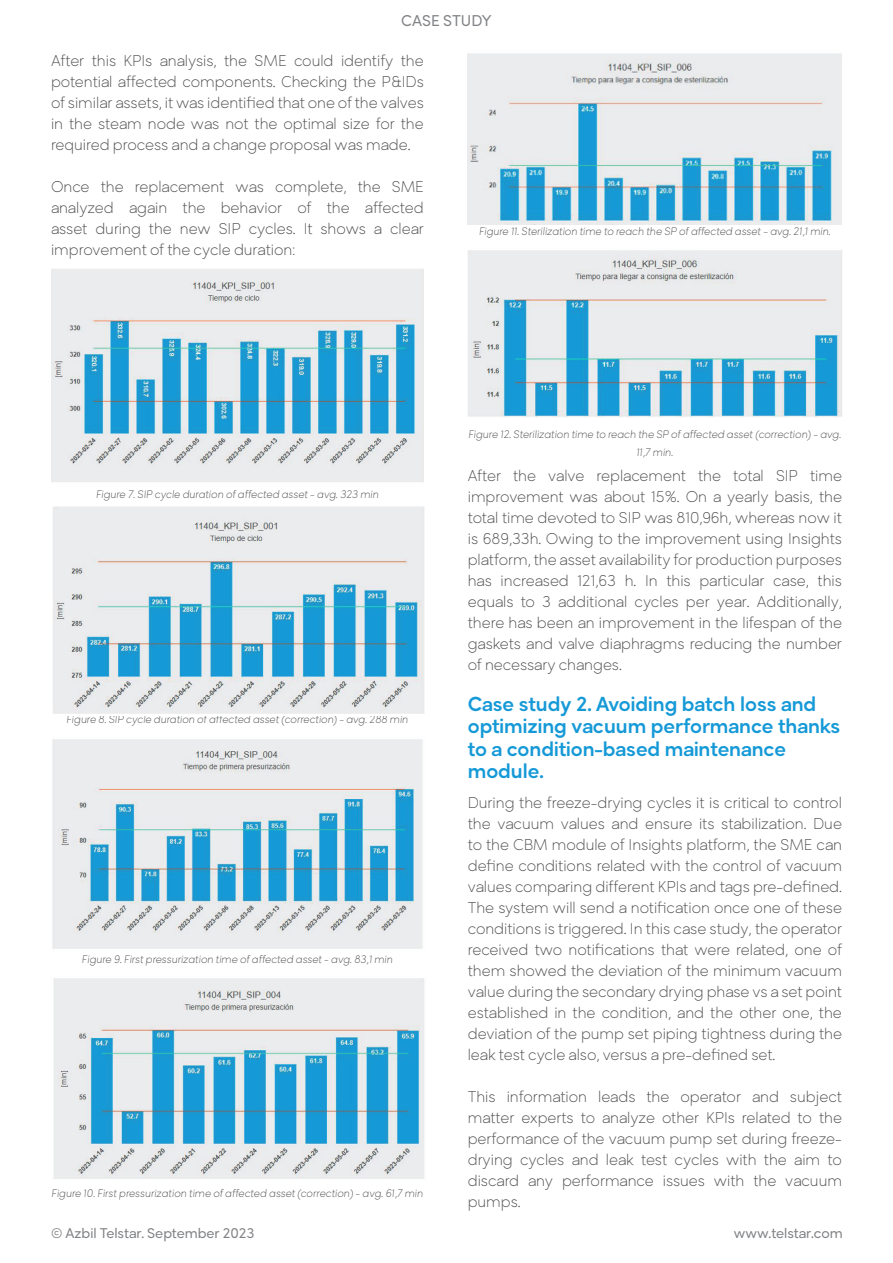
<style>
.page{position:relative;width:893px;height:1263px;background:#fff}
.page>*{position:absolute;margin:0;border:0;box-sizing:border-box;transform-origin:0 0}
.t1{font:700 19.5px/22.5px "Rozanova HUM";color:#1599d7}
.t2{font:100 15px/21px "Rozanova HUM";color:#4b4c4d;text-align:justify}
.t3{font:15px "Rozanova HUM";color:#808285}
.t4{font:13.5px "Rozanova HUM";color:#808285}
.t5{font:italic 100 10.5px/18px "Rozanova HUM";color:#4b4c4d;text-align:center}
</style>
<div class="page">
<img style="left:51px;top:269px;width:373px;height:213px">
<img style="left:53px;top:506px;width:371px;height:208px">
<img style="left:52px;top:739px;width:371px;height:210px">
<img style="left:54px;top:978px;width:370px;height:201px">
<img style="left:468px;top:53px;width:374px;height:171px">
<img style="left:468px;top:250px;width:374px;height:167px">
<p class="t3" style="left:401px;top:11px;width:92px">CASE STUDY</p>
<p class="t2" style="left:51px;top:52px;width:374px">After this KPIs analysis, the SME could identify the potential affected components. Checking the P&amp;IDs of similar assets, it was identified that one of the valves in the steam node was not the optimal size for the required process and a change proposal was made.</p>
<p class="t2" style="left:51px;top:178px;width:374px">Once the replacement was complete, the SME analyzed again the behavior of the affected asset during the new SIP cycles. It shows a clear improvement of the cycle duration:</p>
<p class="t5" style="left:479px;top:223px;width:353px">Figure 11. Sterilization time to reach the SP of affected asset - avg. 21,1 min.</p>
<p class="t5" style="left:96px;top:487px;width:284px">Figure 7. SIP cycle duration of affected asset - avg. 323 min</p>
<p class="t5" style="left:66px;top:712px;width:343px">Figure 8. SIP cycle duration of affected asset (correction) - avg. 288 min</p>
<p class="t5" style="left:82px;top:952px;width:312px">Figure 9. First pressurization time of affected asset - avg. 83,1 min</p>
<p class="t5" style="left:52px;top:1186px;width:373px">Figure 10. First pressurization time of affected asset (correction) - avg. 61,7 min</p>
<p class="t5" style="left:468px;top:426px;width:374px">Figure 12. Sterilization time to reach the SP of affected asset (correction) - avg.<br>11,7 min.</p>
<p class="t2" style="left:468px;top:467px;width:376px">After the valve replacement the total SIP time improvement was about 15%. On a yearly basis, the total time devoted to SIP was 810,96h, whereas now it is 689,33h. Owing to the improvement using Insights platform, the asset availability for production purposes has increased 121,63 h. In this particular case, this equals to 3 additional cycles per year. Additionally, there has been an improvement in the lifespan of the gaskets and valve diaphragms reducing the number of necessary changes.</p>
<h1 class="t1" style="left:468px;top:694px;width:374px">Case study 2. Avoiding batch loss and optimizing vacuum performance thanks to a condition-based maintenance module.</h1>
<p class="t2" style="left:468px;top:794px;width:376px">During the freeze-drying cycles it is critical to control the vacuum values and ensure its stabilization. Due to the CBM module of Insights platform, the SME can define conditions related with the control of vacuum values comparing different KPIs and tags pre-defined.<br>The system will send a notification once one of these conditions is triggered. In this case study, the operator received two notifications that were related, one of them showed the deviation of the minimum vacuum value during the secondary drying phase vs a set point established in the condition, and the other one, the deviation of the pump set piping tightness during the leak test cycle also, versus a pre-defined set.</p>
<p class="t2" style="left:468px;top:1088px;width:376px">This information leads the operator and subject matter experts to analyze other KPIs related to the performance of the vacuum pump set during freeze&shy;drying cycles and leak test cycles with the aim to discard any performance issues with the vacuum pumps.</p>
<p class="t4" style="left:51px;top:1224px;width:205px">© Azbil Telstar. September 2023</p>
<p class="t4" style="left:734px;top:1224px;width:110px">www.telstar.com</p>
</div>
